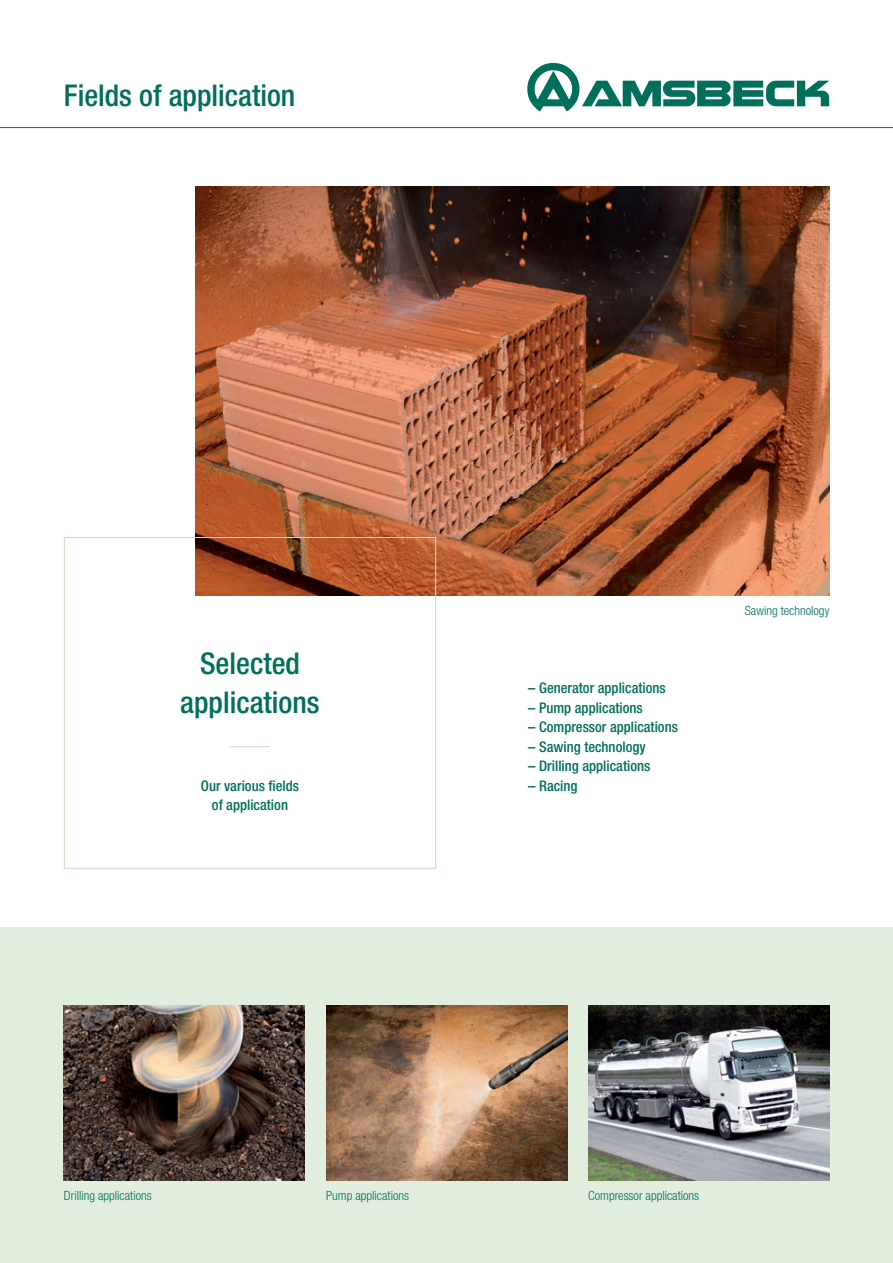
<style>
.page{position:relative;width:893px;height:1263px;background:#fff}
.page>*{position:absolute;margin:0;border:0;box-sizing:border-box;transform-origin:0 0}
.Headline{font:500 condensed 30px/39px "Helvetica Neue";color:#016f5a;text-align:center}
.Auszeichnung_Fließte{font:500 condensed 14.7px/19.5px "Helvetica Neue";color:#016f5a;text-align:center}
.Bildunterschriften_g{font:300 condensed 12.75px "Helvetica Neue";color:#016f5a}
</style>
<div class="page">
<svg style="left:527px;top:63px;width:302px;height:48px"></svg>
<hr style="left:0;top:127px;width:893px;height:1px;background:#016f5a">
<div style="left:0;top:927px;width:893px;height:336px;background:#e1eedd"></div>
<img style="left:195px;top:186px;width:634px;height:410px">
<div style="left:64px;top:537px;width:372px;height:332px;border:1px solid #c7e0bf"></div>
<hr style="left:230px;top:746px;width:40px;height:1px;background:#c7e0bf">
<img style="left:326px;top:1005px;width:241px;height:175px">
<img style="left:64px;top:1005px;width:241px;height:175px">
<img style="left:588px;top:1005px;width:241px;height:176px">
<p class="Headline" style="left:64px;top:76px;width:233px">Fields of application</p>
<p class="Headline" style="left:180px;top:643px;width:141px">Selected applications</p>
<p class="Auszeichnung_Fließte" style="left:201px;top:775px;width:100px">Our various fields of application</p>
<p class="Auszeichnung_Fließte" style="left:528px;top:678px;width:139px">– Generator applications</p>
<p class="Auszeichnung_Fließte" style="left:528px;top:697px;width:116px">– Pump applications</p>
<p class="Auszeichnung_Fließte" style="left:528px;top:717px;width:151px">– Compressor applications</p>
<p class="Auszeichnung_Fließte" style="left:528px;top:736px;width:119px">– Sawing technology</p>
<p class="Auszeichnung_Fließte" style="left:528px;top:756px;width:124px">– Drilling applications</p>
<p class="Auszeichnung_Fließte" style="left:528px;top:775px;width:51px">– Racing</p>
<p class="Bildunterschriften_g" style="left:745px;top:603px;width:86px">Sawing technology</p>
<p class="Bildunterschriften_g" style="left:64px;top:1188px;width:89px">Drilling applications</p>
<p class="Bildunterschriften_g" style="left:588px;top:1188px;width:113px">Compressor applications</p>
<p class="Bildunterschriften_g" style="left:326px;top:1188px;width:84px">Pump applications</p>
</div>
